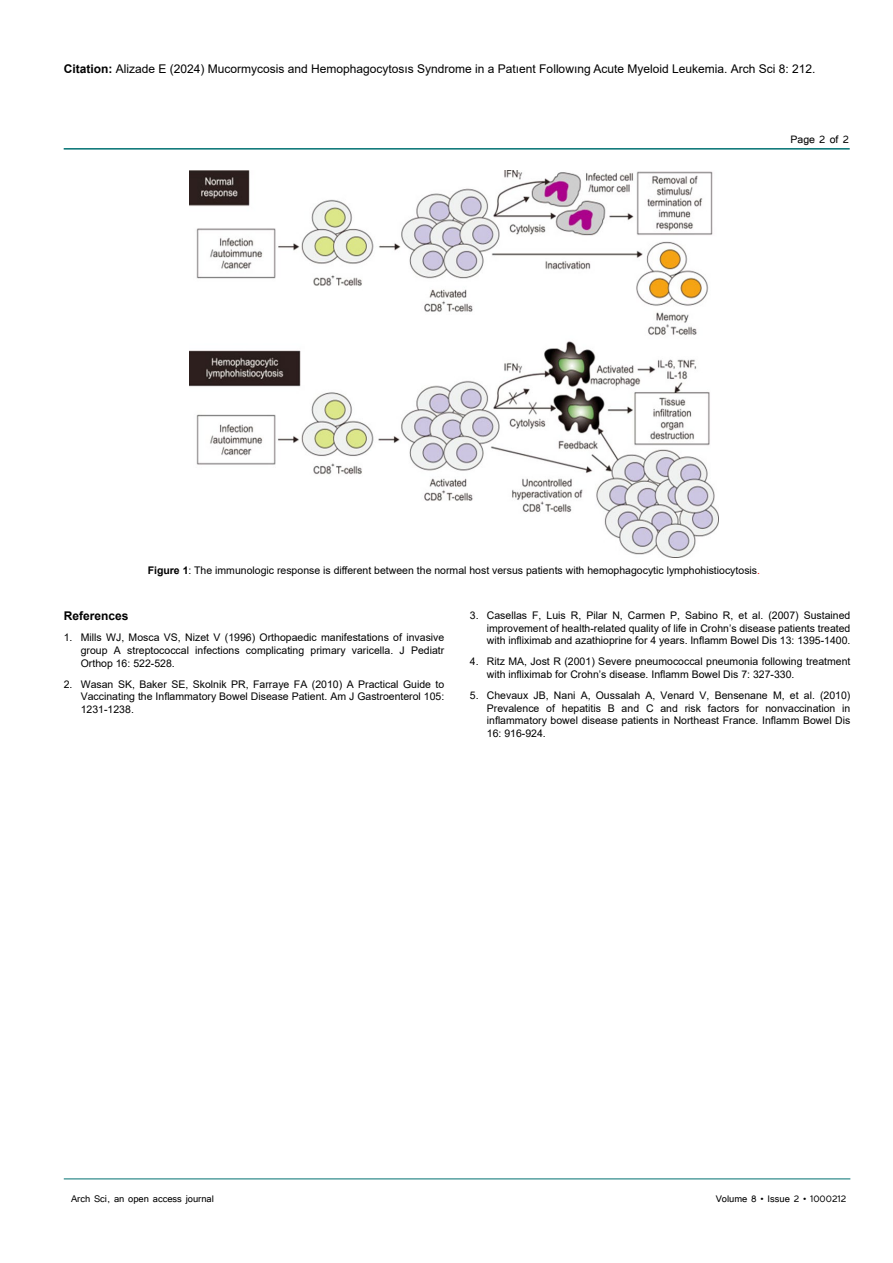
<style>
.page{position:relative;width:893px;height:1263px;background:#fff}
.page>*{position:absolute;margin:0;border:0;box-sizing:border-box;transform-origin:0 0}
.t1{font:13.5px "Tunga";color:#000}
.t2{font:12px "Arial";color:#000}
.t3{font:12px "Tunga";color:#000}
.t4{font:700 12px "Arial";color:#000}
.t5{font:10.5px/12.6px "Arial";color:#000;text-align:justify}
.s1{font-weight:700}
.s2{color:#f00}
</style>
<div class="page">
<hr style="left:64px;top:148px;width:786px;height:2px;background:#007071">
<hr style="left:64px;top:1179px;width:786px;height:1px;background:#007071">
<img style="left:189px;top:170px;width:529px;height:387px">
<p class="t2" style="left:64px;top:60px;width:753px"><span class="s1">Citation:</span> Alizade E (2024) Mucormycosis and Hemophagocytosıs Syndrome in a Patıent Followıng Acute Myeloid Leukemia. Arch Sci 8: 212.</p>
<p class="t1" style="left:790px;top:131px;width:60px">Page 2 of 2</p>
<p class="t5" style="left:148px;top:564px;width:614px"><span class="s1">Figure 1</span>: The immunologic response is different between the normal host versus patients with hemophagocytic lymphohistiocytosis<span class="s2">.</span></p>
<p class="t4" style="left:64px;top:607px;width:66px">References</p>
<p class="t5" style="left:81px;top:631px;width:365px;text-indent:-17px">1. Mills WJ, Mosca VS, Nizet V (1996) Orthopaedic manifestations of invasive group A streptococcal infections complicating primary varicella. J Pediatr Orthop 16: 522-528.</p>
<p class="t5" style="left:81px;top:678px;width:365px;text-indent:-17px">2. Wasan SK, Baker SE, Skolnik PR, Farraye FA (2010) A Practical Guide to Vaccinating the Inflammatory Bowel Disease Patient. Am J Gastroenterol 105:<br>1231-1238.</p>
<p class="t5" style="left:487px;top:609px;width:365px;text-indent:-17px">3. Casellas F, Luis R, Pilar N, Carmen P, Sabino R, et al. (2007) Sustained improvement of health-related quality of life in Crohn’s disease patients treated with infliximab and azathioprine for 4 years. Inflamm Bowel Dis 13: 1395-1400.</p>
<p class="t5" style="left:487px;top:655px;width:365px;text-indent:-17px">4. Ritz MA, Jost R (2001) Severe pneumococcal pneumonia following treatment with infliximab for Crohn’s disease. Inflamm Bowel Dis 7: 327-330.</p>
<p class="t5" style="left:487px;top:689px;width:365px;text-indent:-17px">5. Chevaux JB, Nani A, Oussalah A, Venard V, Bensenane M, et al. (2010)<br>Prevalence of hepatitis B and C and risk factors for nonvaccination in inflammatory bowel disease patients in Northeast France. Inflamm Bowel Dis 16: 916-924.</p>
<p class="t3" style="left:71px;top:1190px;width:144px">Arch Sci, an open access journal</p>
<p class="t3" style="left:716px;top:1190px;width:132px">Volume 8 • Issue 2 • 1000212</p>
</div>
